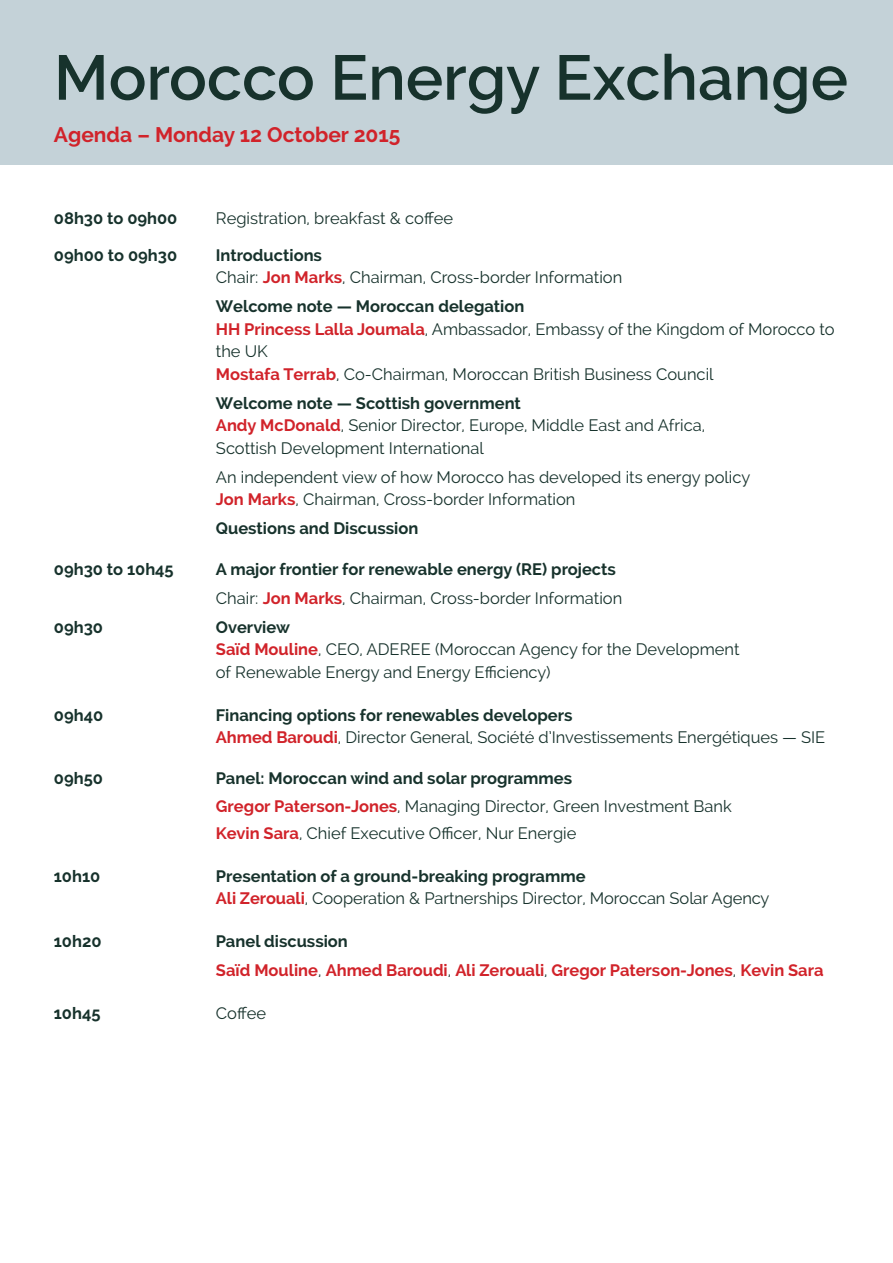
<style>
.page{position:relative;width:893px;height:1263px;background:#fff}
.page>*{position:absolute;margin:0;border:0;box-sizing:border-box;transform-origin:0 0}
.t1{font:600 63px "Raleway";color:#17322c}
.t2{font:700 21px "Raleway";color:#d1232a}
.t3{font:16.5px/22.5px "Raleway";color:#17322c}
.t4{font:700 16.5px/28.8px "Raleway";color:#17322c}
.t5{font:700 16.5px/28.8px "Raleway";color:#d1232a}
.s1{font-weight:700}
.s2{font-weight:700;color:#d1232a}
.s3{font-weight:400}
.s4{color:#d1232a}
.s5{color:#17322c}
.s6{font-weight:400;color:#17322c}
</style>
<div class="page">
<div style="left:0;top:0;width:893px;height:164px;background:#c4d2d8"></div>
<h1 class="t1" style="left:54px;top:41px;width:796px">Morocco Energy Exchange</h1>
<p class="t2" style="left:54px;top:122px;width:348px">Agenda – Monday 12 October 2015</p>
<p class="t4" style="left:54px;top:204px;width:125px">08h30 to 09h00</p>
<p class="t3" style="left:216px;top:207px;width:239px">Registration, breakfast &amp; coffee</p>
<p class="t4" style="left:54px;top:241px;width:125px">09h00 to 09h30</p>
<p class="t3" style="left:216px;top:244px;width:408px"><span class="s1">Introductions<br></span>Chair: <span class="s2">Jon Marks</span>, Chairman, Cross-border Information</p>
<p class="t3" style="left:216px;top:295px;width:620px"><span class="s1">Welcome note — Moroccan delegation<br></span><span class="s2">HH Princess Lalla Joumala</span>, Ambassador, Embassy of the Kingdom of Morocco to the UK<br><span class="s2">Mostafa Terrab</span>, Co-Chairman, Moroccan British Business Council</p>
<p class="t3" style="left:216px;top:391px;width:491px"><span class="s1">Welcome note — Scottish government<br></span><span class="s2">Andy McDonald</span>, Senior Director, Europe, Middle East and Africa,<br>Scottish Development International</p>
<p class="t3" style="left:216px;top:465px;width:536px">An independent view of how Morocco has developed its energy policy<br><span class="s2">Jon Marks</span>, Chairman, Cross-border Information</p>
<p class="t4" style="left:216px;top:514px;width:204px">Questions and Discussion</p>
<p class="t4" style="left:54px;top:555px;width:121px">09h30 to 10h45</p>
<p class="t4" style="left:216px;top:555px;width:408px">A major frontier for renewable energy (RE) projects<br><span class="s3">Chair:</span> <span class="s4">Jon Marks</span><span class="s3">, Chairman, Cross-border Information</span></p>
<p class="t4" style="left:54px;top:613px;width:51px">09h30</p>
<p class="t3" style="left:216px;top:616px;width:525px"><span class="s1">Overview<br></span><span class="s2">Saïd Mouline</span>, CEO, ADEREE (Moroccan Agency for the Development of Renewable Energy and Energy Efficiency)</p>
<p class="t4" style="left:54px;top:700px;width:51px">09h40</p>
<p class="t3" style="left:216px;top:704px;width:611px"><span class="s1">Financing options for renewables developers<br></span><span class="s2">Ahmed Baroudi</span>, Director General, Société d’Investissements Energétiques — SIE</p>
<p class="t4" style="left:54px;top:764px;width:51px">09h50</p>
<p class="t3" style="left:216px;top:765px;width:517px;line-height:27.3px"><span class="s1">Panel: Moroccan wind and solar programmes<br></span><span class="s2">Gregor Paterson-Jones</span>, Managing Director, Green Investment Bank<br><span class="s2">Kevin Sara</span>, Chief Executive Officer, Nur Energie</p>
<p class="t4" style="left:54px;top:862px;width:48px">10h10</p>
<p class="t3" style="left:216px;top:865px;width:555px"><span class="s1">Presentation of a ground-breaking programme<br></span><span class="s2">Ali Zerouali</span>, Cooperation &amp; Partnerships Director, Moroccan Solar Agency</p>
<p class="t4" style="left:54px;top:927px;width:49px">10h20</p>
<p class="t5" style="left:216px;top:927px;width:609px"><span class="s5">Panel discussion<br></span>Saïd Mouline<span class="s6">,</span> Ahmed Baroudi<span class="s6">,</span> Ali Zerouali<span class="s6">,</span> Gregor Paterson-Jones<span class="s6">,</span> Kevin Sara</p>
<p class="t4" style="left:54px;top:999px;width:48px">10h45</p>
<p class="t3" style="left:216px;top:1002px;width:52px">Coffee</p>
</div>
